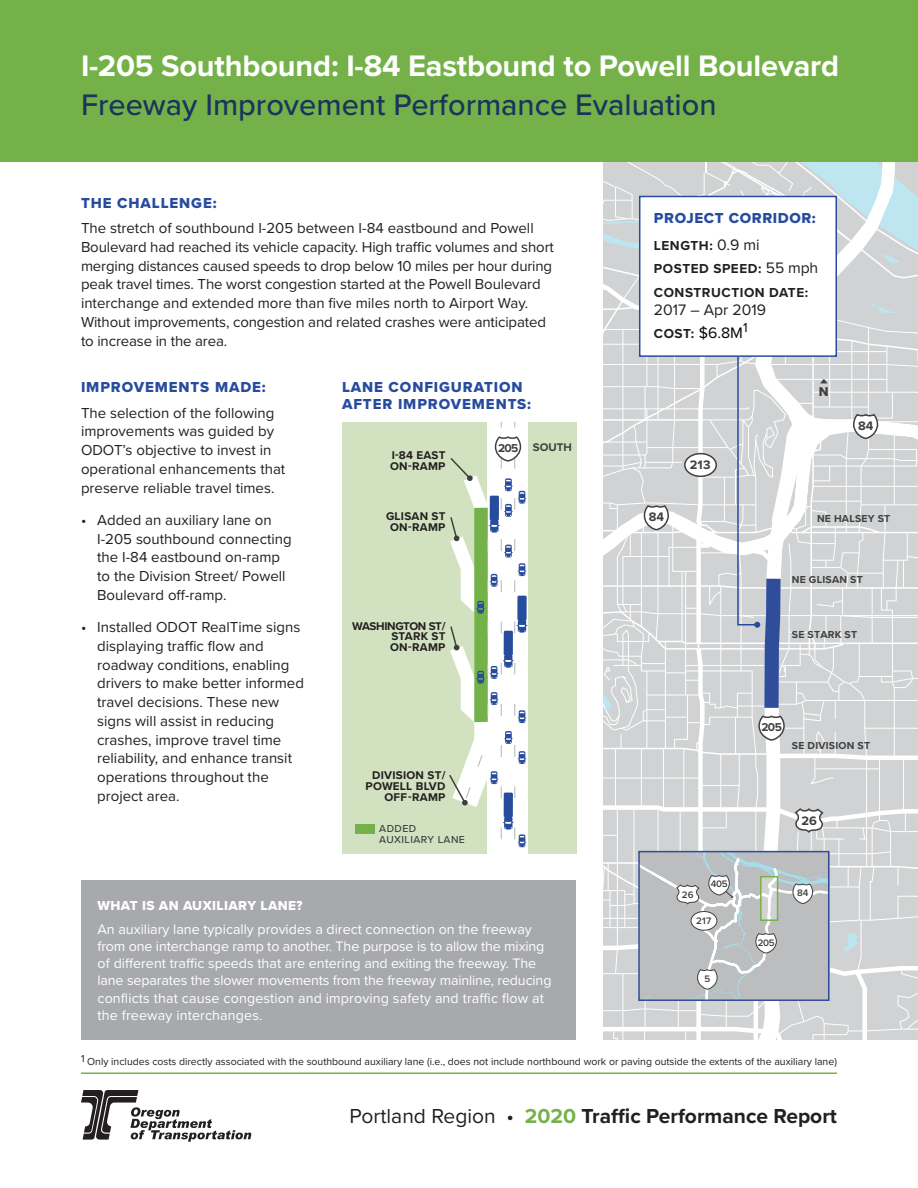
<style>
.page{position:relative;width:918px;height:1188px;background:#fff}
.page>*{position:absolute;margin:0;border:0;box-sizing:border-box;transform-origin:0 0}
.t1{font:700 30.75px "Proxima Nova";letter-spacing:-.005em;color:#fff}
.t2{font:500 30.75px "Proxima Nova";color:#1a345d}
.t3{font:700 21px "Proxima Nova";color:#231f20}
.t4{font:15.75px "Proxima Nova";color:#231f20}
.t5{font:15px/18.8px "Proxima Nova";color:#231f20}
.t6{font:15px/16.5px "Proxima Nova Extrabld";letter-spacing:.06em;color:#284c9d}
.t7{font:15px "Proxima Nova Extrabld";letter-spacing:.04em;color:#284c9d}
.t8{font:14.25px/17.2px "Proxima Nova";color:#fff}
.t9{font:700 13.5px "Proxima Nova";letter-spacing:.04em;color:#231f20}
.t10{font:13.5px "Proxima Nova Extrabld";letter-spacing:.03em;color:#fff}
.t11{font:13.2px "Proxima Nova Extrabld";color:#404041}
.t12{font:700 12.75px "Proxima Nova";color:#404041}
.t13{font:700 11.85px "Proxima Nova";color:#404041}
.t14{font:700 11.7px/10.8px "Proxima Nova";letter-spacing:.02em;color:#231f20}
.t15{font:700 11.55px "Proxima Nova";color:#3e3e3f}
.t16{font:10.5px "Proxima Nova";color:#231f20}
.t17{font:700 10.5px "Proxima Nova";letter-spacing:.02em;color:#404041}
.t18{font:500 10.5px/10.5px "Proxima Nova";letter-spacing:.04em;color:#3e3e3f}
.t19{font:600 9.75px "Proxima Nova";letter-spacing:-.01em;color:#404041}
.s1{font-size:11.85px;color:#414041}
.s2{font-weight:400;font-size:15.75px}
.s3{font-weight:400;font-size:15.75px;color:#050605}
.s4{font-weight:400}
.s5{color:#74b249}
</style>
<div class="page">
<svg style="left:81px;top:1090px;width:170px;height:52px"></svg>
<div style="left:0;top:0;width:918px;height:162px;background:#74b249"></div>
<div style="left:342px;top:422px;width:234px;height:432px;background:#d2e2c0"></div>
<div style="left:488px;top:422px;width:27px;height:432px;background:#fff"></div>
<div style="left:515px;top:422px;width:13px;height:432px;background:#fff"></div>
<div style="left:355px;top:824px;width:19px;height:10px;background:#74b249"></div>
<svg style="left:449px;top:435px;width:78px;height:419px"></svg>
<div style="left:81px;top:880px;width:495px;height:160px;background:#a8a9ad"></div>
<hr style="left:81px;top:1072px;width:756px;height:2px;background:#74b249">
<svg style="left:603px;top:162px;width:315px;height:878px"></svg>
<p class="t1" style="left:81px;top:43px;width:760px">I-205 Southbound: I-84 Eastbound to Powell Boulevard</p>
<p class="t2" style="left:81px;top:82px;width:637px">Freeway Improvement Performance Evaluation</p>
<p class="t6" style="left:81px;top:194px;width:137px">THE CHALLENGE:</p>
<p class="t5" style="left:81px;top:218px;width:474px">The stretch of southbound I-205 between I-84 eastbound and Powell Boulevard had reached its vehicle capacity. High traffic volumes and short merging distances caused speeds to drop below 10 miles per hour during peak travel times. The worst congestion started at the Powell Boulevard interchange and extended more than five miles north to Airport Way.<br>Without improvements, congestion and related crashes were anticipated to increase in the area.</p>
<p class="t6" style="left:81px;top:379px;width:186px">IMPROVEMENTS MADE:</p>
<p class="t5" style="left:81px;top:402px;width:206px">The selection of the following improvements was guided by<br>ODOT’s objective to invest in operational enhancements that preserve reliable travel times.</p>
<p class="t5" style="left:97px;top:510px;width:196px;text-indent:-16px">• Added an auxiliary lane on<br>I-205 southbound connecting the I-84 eastbound on-ramp to the Division Street/ Powell<br>Boulevard off-ramp.</p>
<p class="t5" style="left:97px;top:617px;width:208px;text-indent:-16px">• Installed ODOT RealTime signs displaying traffic flow and roadway conditions, enabling drivers to make better informed travel decisions. These new signs will assist in reducing crashes, improve travel time reliability, and enhance transit operations throughout the project area.</p>
<p class="t6" style="left:342px;top:379px;width:191px">LANE CONFIGURATION<br>AFTER IMPROVEMENTS:</p>
<p class="t15" style="left:498px;top:439px;width:75px"><span class="s1">205</span> SOUTH</p>
<p class="t14" style="left:390px;top:450px;width:57px">I-84 EAST<br>ON-RAMP</p>
<p class="t14" style="left:386px;top:511px;width:61px;text-align:center">GLISAN ST<br>ON-RAMP</p>
<p class="t14" style="left:390px;top:620px;width:57px;text-align:justify;text-indent:-38px">WASHINGTON ST/ STARK ST ON-RAMP</p>
<p class="t14" style="left:366px;top:770px;width:81px;text-align:right">DIVISION ST/<br>POWELL BLVD<br>OFF-RAMP</p>
<p class="t18" style="left:379px;top:823px;width:87px">ADDED<br>AUXILIARY LANE</p>
<p class="t10" style="left:98px;top:895px;width:207px">WHAT IS AN AUXILIARY LANE?</p>
<p class="t8" style="left:98px;top:920px;width:456px">An auxiliary lane typically provides a direct connection on the freeway from one interchange ramp to another. The purpose is to allow the mixing of different traffic speeds that are entering and exiting the freeway. The lane separates the slower movements from the freeway mainline, reducing conflicts that cause congestion and improving safety and traffic flow at the freeway interchanges.</p>
<p class="t7" style="left:654px;top:206px;width:163px">PROJECT CORRIDOR:</p>
<p class="t9" style="left:654px;top:235px;width:107px">LENGTH: <span class="s2">0.9 mi</span></p>
<p class="t9" style="left:654px;top:259px;width:166px">POSTED SPEED: <span class="s2">55 mph</span></p>
<p class="t9" style="left:654px;top:282px;width:156px">CONSTRUCTION DATE:</p>
<p class="t4" style="left:654px;top:298px;width:114px">2017 – Apr 2019</p>
<p class="t9" style="left:654px;top:324px;width:95px">COST: <span class="s3">$6.8M</span><sup>1</sup></p>
<p class="t12" style="left:649px;top:507px;width:17px">84</p>
<p class="t12" style="left:690px;top:456px;width:22px">213</p>
<p class="t11" style="left:819px;top:381px;width:11px">N</p>
<p class="t12" style="left:858px;top:416px;width:17px">84</p>
<p class="t17" style="left:817px;top:510px;width:75px">NE HALSEY ST</p>
<p class="t17" style="left:792px;top:571px;width:72px">NE GLISAN ST</p>
<p class="t17" style="left:792px;top:627px;width:67px">SE STARK ST</p>
<p class="t19" style="left:711px;top:877px;width:18px">405</p>
<p class="t13" style="left:762px;top:718px;width:22px">205</p>
<p class="t17" style="left:792px;top:738px;width:80px">SE DIVISION ST</p>
<p class="t12" style="left:801px;top:811px;width:17px">26</p>
<p class="t19" style="left:682px;top:887px;width:13px">26</p>
<p class="t19" style="left:797px;top:886px;width:13px">84</p>
<p class="t19" style="left:696px;top:914px;width:17px">217</p>
<p class="t19" style="left:704px;top:972px;width:7px">5</p>
<p class="t19" style="left:758px;top:935px;width:18px">205</p>
<p class="t16" style="left:81px;top:1054px;width:757px">1 Only includes costs directly associated with the southbound auxiliary lane (i.e., does not include northbound work or paving outside the extents of the auxiliary lane)</p>
<p class="t3" style="left:349px;top:1101px;width:489px"><span class="s4">Portland Region •</span> <span class="s5">2020</span> Traffic Performance Report</p>
</div>
